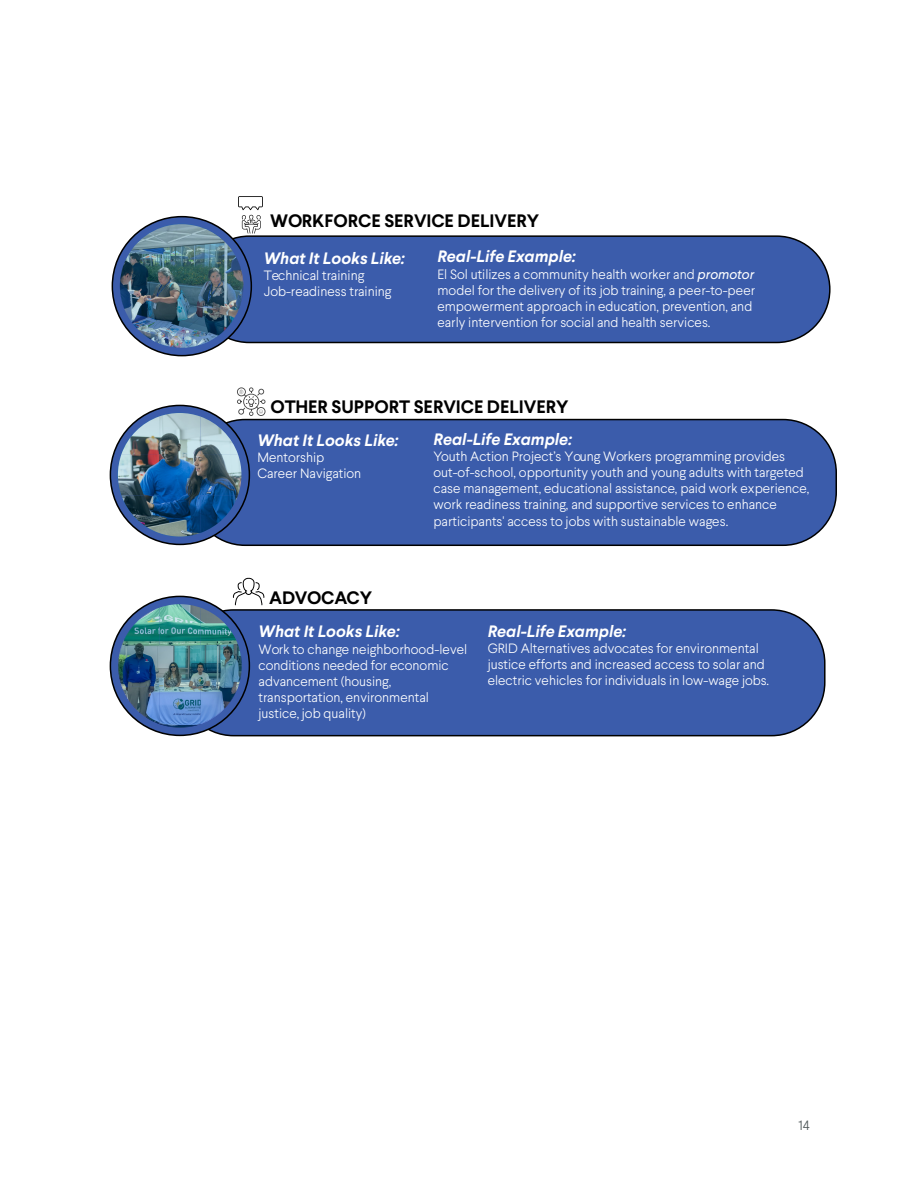
<style>
.page{position:relative;width:918px;height:1188px;background:#fff}
.page>*{position:absolute;margin:0;border:0;box-sizing:border-box;transform-origin:0 0}
.t1{font:700 18px "Larsseit";color:#000}
.t2{font:italic 700 16.5px "Larsseit";color:#fff}
.t3{font:300 13.5px/16.2px "Larsseit";color:#fff}
.t4{font:300 13.5px "Larsseit";color:#4e5758}
.s1{font-weight:400;font-style:italic}
</style>
<div class="page">
<div style="left:235px;top:419px;width:602px;height:127px;background:#3b5cab"></div>
<div style="left:263px;top:235px;width:568px;height:108px;background:#3b5cab"></div>
<svg style="left:112px;top:196px;width:151px;height:160px"></svg>
<img style="left:120px;top:224px;width:123px;height:124px">
<img style="left:110px;top:387px;width:156px;height:158px">
<div style="left:264px;top:609px;width:562px;height:127px;background:#3b5cab"></div>
<svg style="left:110px;top:578px;width:154px;height:158px"></svg>
<img style="left:122px;top:608px;width:38px;height:37px">
<img style="left:160px;top:604px;width:41px;height:41px">
<img style="left:201px;top:608px;width:37px;height:37px">
<img style="left:119px;top:645px;width:123px;height:41px">
<img style="left:122px;top:686px;width:38px;height:38px">
<img style="left:160px;top:686px;width:41px;height:41px">
<img style="left:201px;top:686px;width:37px;height:38px">
<h1 class="t1" style="left:270px;top:209px;width:271px">WORKFORCE SERVICE DELIVERY</h1>
<p class="t2" style="left:264px;top:247px;width:143px">What It Looks Like:</p>
<p class="t3" style="left:264px;top:267px;width:129px">Technical training<br>Job-readiness training</p>
<p class="t2" style="left:437px;top:246px;width:140px">Real-Life Example:</p>
<p class="t3" style="left:437px;top:266px;width:319px">El Sol utilizes a community health worker and <span class="s1">promotor </span>model for the delivery of its job training, a peer-to-peer empowerment approach in education, prevention, and early intervention for social and health services.</p>
<h1 class="t1" style="left:270px;top:395px;width:300px">OTHER SUPPORT SERVICE DELIVERY</h1>
<p class="t2" style="left:257px;top:429px;width:143px">What It Looks Like:</p>
<p class="t3" style="left:257px;top:449px;width:105px">Mentorship<br>Career Navigation</p>
<h1 class="t1" style="left:269px;top:586px;width:105px">ADVOCACY</h1>
<p class="t2" style="left:434px;top:428px;width:140px">Real-Life Example:</p>
<p class="t3" style="left:434px;top:448px;width:377px">Youth Action Project’s Young Workers programming provides out-of-school, opportunity youth and young adults with targeted case management, educational assistance, paid work experience, work readiness training, and supportive services to enhance participants' access to jobs with sustainable wages.</p>
<p class="t2" style="left:259px;top:621px;width:143px">What It Looks Like:</p>
<p class="t3" style="left:259px;top:641px;width:210px">Work to change neighborhood-level conditions needed for economic advancement (housing, transportation, environmental justice, job quality)</p>
<p class="t2" style="left:488px;top:620px;width:140px">Real-Life Example:</p>
<p class="t3" style="left:488px;top:640px;width:283px">GRID Alternatives advocates for environmental justice efforts and increased access to solar and electric vehicles for individuals in low-wage jobs.</p>
<p class="t4" style="left:799px;top:1117px;width:13px">14</p>
</div>
